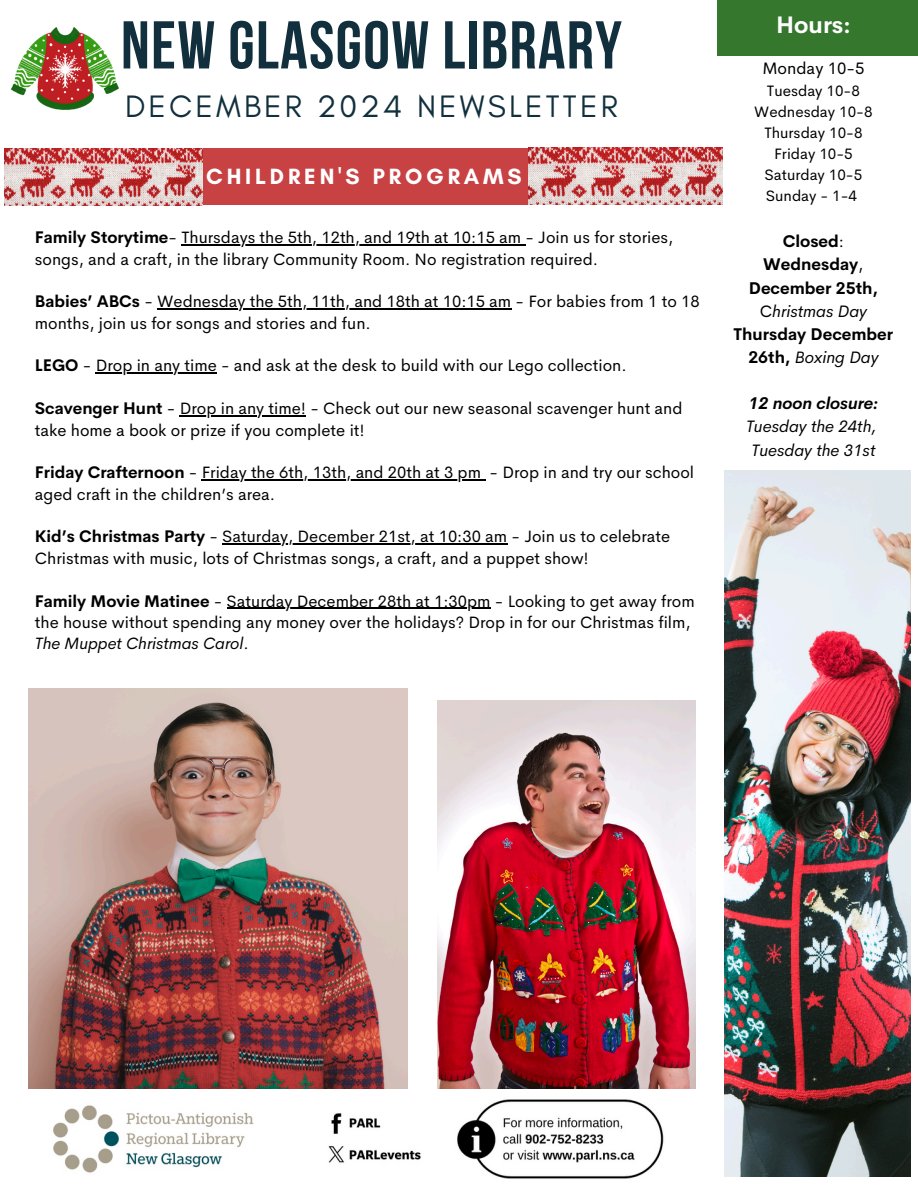
<style>
.page{position:relative;width:918px;height:1188px;background:#fff}
.page>*{position:absolute;margin:0;border:0;box-sizing:border-box;transform-origin:0 0}
.t1{font:700 67.5px "Bebas Neue";letter-spacing:.02em;color:#112f3d}
.t2{font:31.65px "Glacial Indifference";letter-spacing:.1em;color:#112f3d}
.t3{font:700 23.4px "Cerebri Sans";color:#fff}
.t4{font:700 22.5px "Glacial Indifference";letter-spacing:.17em;color:#fff}
.t5{font:700 16.65px/23.1px "Cerebri Sans";color:#000;text-align:center}
.t6{font:italic 16.65px/23.1px "Cerebri Sans";color:#000;text-align:center}
.t7{font:italic 700 16.65px "Cerebri Sans";color:#000}
.t8{font:16.65px "Cerebri Sans";color:#000}
.t9{font:16.5px/21.3px "Cerebri Sans";color:#000}
.t10{font:15.15px "Cerebri Sans";color:#000}
.s1{font-weight:700}
.s2{font-style:italic}
.s3{font-weight:400}
.s4{font-weight:400;font-style:italic}
</style>
<div class="page">
<div style="left:5px;top:148px;width:718px;height:56px;background:#c84143"></div>
<div style="left:717px;top:0;width:201px;height:55px;background:#34772d"></div>
<hr style="left:181px;top:244px;width:345px;height:1px;background:#000">
<hr style="left:157px;top:308px;width:354px;height:2px;background:#000">
<hr style="left:96px;top:373px;width:121px;height:1px;background:#000">
<hr style="left:180px;top:415px;width:126px;height:1px;background:#000">
<hr style="left:202px;top:479px;width:279px;height:2px;background:#000">
<hr style="left:222px;top:544px;width:285px;height:1px;background:#000">
<hr style="left:227px;top:608px;width:264px;height:1px;background:#000">
<img style="left:725px;top:471px;width:186px;height:705px">
<img style="left:53px;top:1099px;width:611px;height:80px">
<img style="left:11px;top:28px;width:107px;height:82px">
<img style="left:437px;top:700px;width:259px;height:388px">
<img style="left:29px;top:688px;width:379px;height:400px">
<img style="left:5px;top:148px;width:198px;height:57px">
<img style="left:528px;top:148px;width:195px;height:57px">
<p class="t1" style="left:121px;top:18px;width:502px">NEW GLASGOW LIBRARY</p>
<p class="t2" style="left:125px;top:87px;width:494px">DECEMBER 2024 NEWSLETTER</p>
<p class="t4" style="left:206px;top:163px;width:317px">CHILDREN'S PROGRAMS</p>
<h1 class="t9" style="left:35px;top:227px;width:640px"><span class="s1">Family Storytime</span>- Thursdays the 5th, 12th, and 19th at 10:15 am - Join us for stories,</h1>
<h2 class="t9" style="left:35px;top:248px;width:565px">songs, and a craft, in the library Community Room. No registration required.</h2>
<h2 class="t9" style="left:35px;top:291px;width:666px"><span class="s1">Babies’ ABCs</span> - Wednesday the 5th, 11th, and 18th at 10:15 am - For babies from 1 to 18</h2>
<p class="t9" style="left:35px;top:312px;width:337px">months, join us for songs and stories and fun.</p>
<p class="t9" style="left:35px;top:355px;width:593px"><span class="s1">LEGO</span> - Drop in any time - and ask at the desk to build with our Lego collection.</p>
<h4 class="t9" style="left:35px;top:398px;width:649px"><span class="s1">Scavenger Hunt</span> - Drop in any time! - Check out our new seasonal scavenger hunt and</h4>
<p class="t9" style="left:35px;top:419px;width:331px">take home a book or prize if you complete it!</p>
<p class="t9" style="left:35px;top:462px;width:661px"><span class="s1">Friday Crafternoon</span> - Friday the 6th, 13th, and 20th at 3 pm - Drop in and try our school</p>
<p class="t9" style="left:35px;top:483px;width:242px">aged craft in the children’s area.</p>
<p class="t9" style="left:35px;top:526px;width:637px"><span class="s1">Kid’s Christmas Party</span> - Saturday, December 21st, at 10:30 am - Join us to celebrate</p>
<p class="t9" style="left:35px;top:547px;width:555px">Christmas with music, lots of Christmas songs, a craft, and a puppet show!</p>
<p class="t9" style="left:35px;top:590px;width:661px"><span class="s1">Family Movie Matinee</span> - Saturday December 28th at 1:30pm - Looking to get away from</p>
<p class="t9" style="left:35px;top:612px;width:657px">the house without spending any money over the holidays? Drop in for our Christmas film,<br><span class="s2">The Muppet Christmas Carol</span>.</p>
<p class="t3" style="left:776px;top:10px;width:76px">Hours:</p>
<h3 class="t8" style="left:762px;top:58px;width:104px">Monday 10-5</h3>
<p class="t10" style="left:767px;top:80px;width:95px">Tuesday 10-8</p>
<p class="t10" style="left:754px;top:101px;width:120px">Wednesday 10-8</p>
<p class="t10" style="left:764px;top:123px;width:100px">Thursday 10-8</p>
<p class="t10" style="left:774px;top:144px;width:80px">Friday 10-5</p>
<p class="t10" style="left:765px;top:165px;width:99px">Saturday 10-5</p>
<p class="t10" style="left:766px;top:186px;width:93px">Sunday - 1-4</p>
<p class="t5" style="left:783px;top:230px;width:63px">Closed<span class="s3">:</span></p>
<p class="t5" style="left:749px;top:253px;width:131px">Wednesday<span class="s3">,<br></span>December 25th,<br><span class="s3">C</span><span class="s4">hristmas Day</span></p>
<p class="t5" style="left:734px;top:322px;width:161px">Thursday December<br>26th, <span class="s4">Boxing Day</span></p>
<p class="t7" style="left:749px;top:393px;width:131px">12 noon closure:</p>
<p class="t6" style="left:746px;top:415px;width:132px">Tuesday the 24th,<br>Tuesday the 31st</p>
</div>
